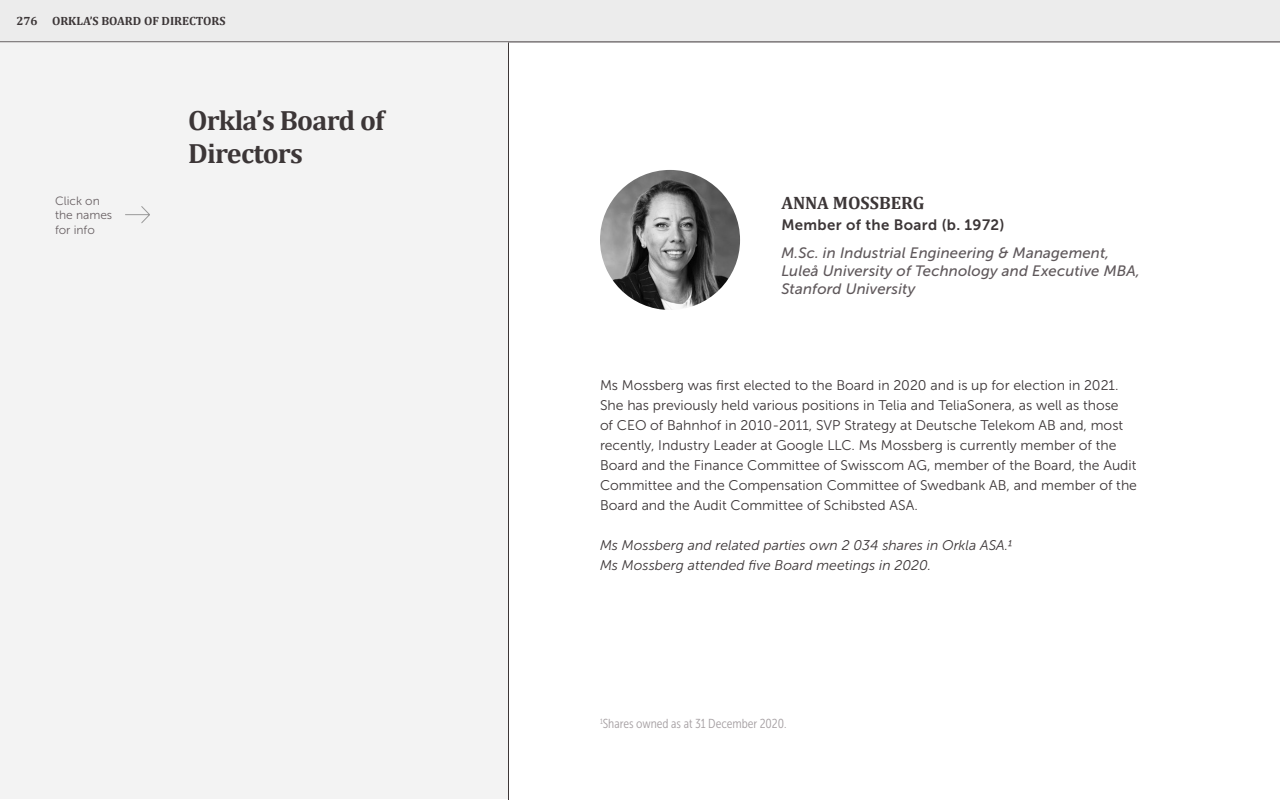
<style>
.page{position:relative;width:1280px;height:800px;background:#fff}
.page>*{position:absolute;margin:0;border:0;box-sizing:border-box;transform-origin:0 0}
.t1{font:700 28px/33.6px "Cambria";letter-spacing:-.025em;color:#3c3637}
.t2{font:700 18px "Cambria";color:#3c3637}
.t3{font:italic 15px/18px "Museo Sans 500";letter-spacing:.01em;color:#5f585b}
.t4{font:15px "Museo Sans 700";letter-spacing:.025em;color:#3c3637}
.t5{font:14px/20px "Museo Sans 300";color:#3c3637}
.t6{font:italic 14px/20px "Museo Sans 300";color:#3c3637}
.t7{font:13px "Museo Sans Cond 300";color:#a6a0a3}
.t8{font:700 12px "Cambria";color:#3c3637}
.t9{font:12px/14.4px "Museo Sans 300";color:#6a6265}
</style>
<div class="page">
<div style="left:0;top:0;width:1280px;height:42px;background:#ececec"></div>
<img style="left:600px;top:170px;width:140px;height:140px;border-radius:70px">
<div style="left:0;top:42px;width:509px;height:757px;background:#f3f3f3"></div>
<svg style="left:125px;top:206px;width:25px;height:18px"></svg>
<hr style="left:508px;top:42px;width:1px;height:758px;background:#3c3637">
<p class="t8" style="left:16px;top:12px;width:211px">276 ORKLA’S BOARD OF DIRECTORS</p>
<p class="t9" style="left:55px;top:193px;width:59px">Click on the names for info</p>
<h1 class="t1" style="left:188px;top:103px;width:198px">Orkla’s Board of<br>Directors</h1>
<p class="t2" style="left:781px;top:190px;width:145px">ANNA MOSSBERG</p>
<p class="t4" style="left:781px;top:216px;width:225px">Member of the Board (b. 1972)</p>
<p class="t3" style="left:781px;top:244px;width:360px">M.Sc. in Industrial Engineering &amp; Management,<br>Luleå University of Technology and Executive MBA,<br>Stanford University</p>
<p class="t5" style="left:600px;top:375px;width:539px">Ms Mossberg was first elected to the Board in 2020 and is up for election in 2021.<br>She has previously held various positions in Telia and TeliaSonera, as well as those<br>of CEO of Bahnhof in 2010-2011, SVP Strategy at Deutsche Telekom AB and, most recently, Industry Leader at Google LLC. Ms Mossberg is currently member of the Board and the Finance Committee of Swisscom AG, member of the Board, the Audit Committee and the Compensation Committee of Swedbank AB, and member of the Board and the Audit Committee of Schibsted ASA.</p>
<p class="t6" style="left:600px;top:535px;width:415px">Ms Mossberg and related parties own 2 034 shares in Orkla ASA.1<br>Ms Mossberg attended five Board meetings in 2 02 0.</p>
<p class="t7" style="left:600px;top:717px;width:188px"><sup>1</sup>Shares owned as at 31 December 2020.</p>
</div>
